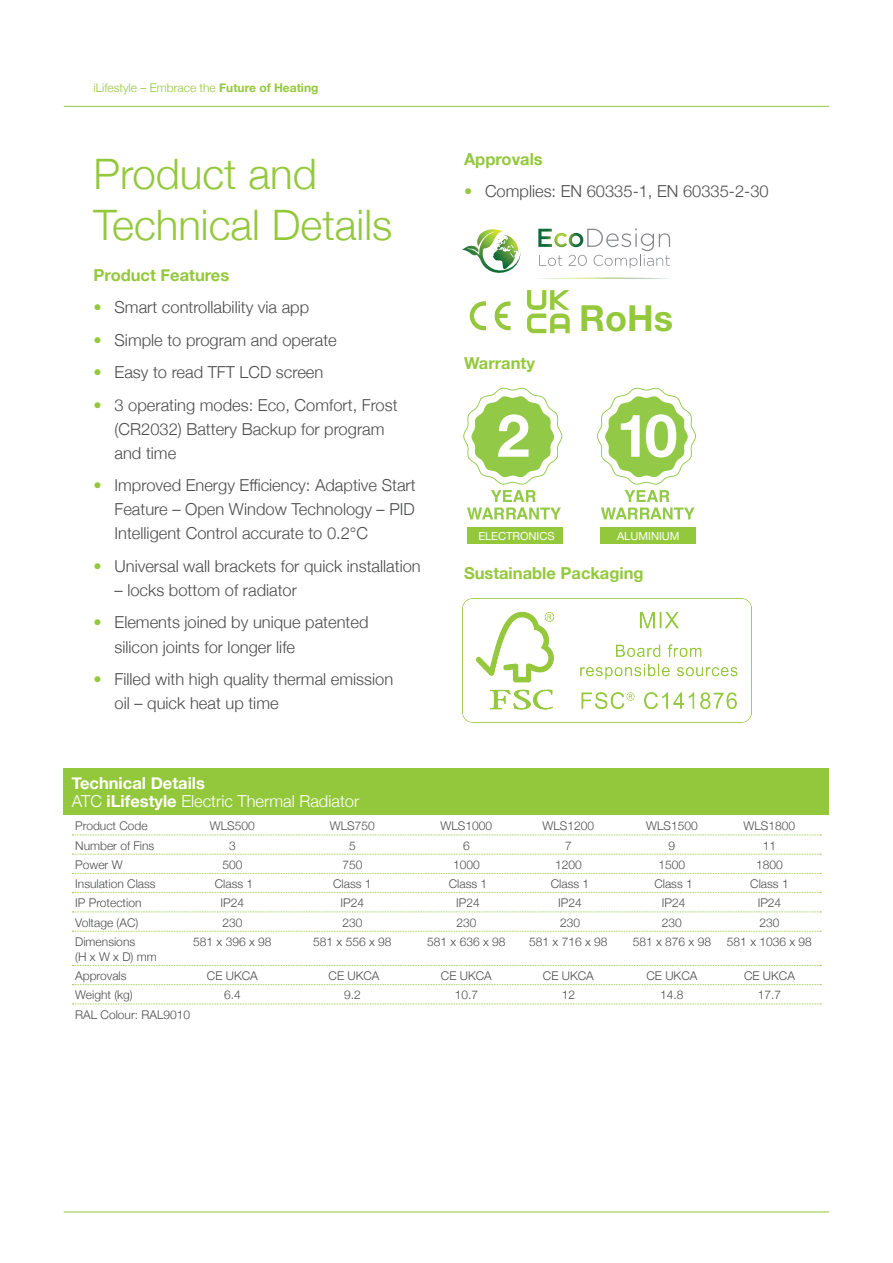
<style>
.page{position:relative;width:893px;height:1263px;background:#fff}
.page>*{position:absolute;margin:0;border:0;box-sizing:border-box;transform-origin:0 0}
.t1{font:700 59.25px "Helvetica Neue";color:#fff}
.t2{font:300 42px/50.4px "Helvetica Neue";color:#94c83c}
.t3{font:700 36px "Helvetica Neue LT Pro";color:#94c83c}
.t4{font:300 16.5px/24px "Helvetica Neue";color:#4b4c4d}
.t5{font:700 16.5px/18px "Helvetica Neue";color:#fff}
.t6{font:700 16.5px "Helvetica Neue";color:#94c83c}
.t7{font:300 12px/19.2px "Helvetica Neue";color:#4b4c4d}
.t8{font:300 12px "Helvetica Neue";color:#94c83c}
.t9{font:11.1px "Helvetica Neue";color:#fff}
.s1{font-weight:700}
.s2{color:#94c83c}
.s3{font-weight:300}
</style>
<div class="page">
<div style="left:64px;top:768px;width:765px;height:47px;background:#94c83c"></div>
<svg style="left:72px;top:834px;width:749px;height:1px"></svg>
<svg style="left:72px;top:854px;width:749px;height:1px"></svg>
<svg style="left:72px;top:873px;width:749px;height:1px"></svg>
<svg style="left:72px;top:892px;width:749px;height:1px"></svg>
<svg style="left:72px;top:911px;width:749px;height:1px"></svg>
<svg style="left:72px;top:931px;width:749px;height:1px"></svg>
<svg style="left:72px;top:965px;width:749px;height:1px"></svg>
<svg style="left:72px;top:984px;width:749px;height:1px"></svg>
<svg style="left:72px;top:1003px;width:749px;height:1px"></svg>
<hr style="left:64px;top:106px;width:765px;height:1px;background:#94c83c">
<hr style="left:64px;top:1212px;width:765px;height:1px;background:#94c83c">
<svg style="left:538px;top:228px;width:132px;height:40px"></svg>
<svg style="left:540px;top:278px;width:130px;height:1px"></svg>
<svg style="left:462px;top:229px;width:59px;height:44px"></svg>
<img style="left:527px;top:290px;width:43px;height:43px">
<img style="left:469px;top:301px;width:42px;height:30px">
<img style="left:463px;top:598px;width:288px;height:125px">
<svg style="left:463px;top:388px;width:99px;height:131px"></svg>
<svg style="left:597px;top:388px;width:99px;height:131px"></svg>
<div style="left:467px;top:527px;width:95px;height:17px;background:#94c83c"></div>
<div style="left:601px;top:527px;width:95px;height:17px;background:#94c83c"></div>
<p class="t8" style="left:94px;top:79px;width:226px">iLifestyle – Embrace the <span class="s1">Future of Heating</span></p>
<h2 class="t2" style="left:94px;top:146px;width:300px">Product and<br>Technical Details</h2>
<p class="t6" style="left:94px;top:262px;width:137px">Product Features</p>
<p class="t4" style="left:94px;top:294px;width:217px"><span class="s2">•</span> Smart controllability via app</p>
<p class="t4" style="left:94px;top:327px;width:245px"><span class="s2">•</span> Simple to program and operate</p>
<p class="t4" style="left:94px;top:359px;width:231px"><span class="s2">•</span> Easy to read TFT LCD screen</p>
<p class="t4" style="left:115px;top:392px;width:285px;text-indent:-21px"><span class="s2">•</span> 3 operating modes: Eco, Comfort, Frost (CR2032) Battery Backup for program and time</p>
<p class="t4" style="left:115px;top:472px;width:303px;text-align:justify;text-indent:-21px"><span class="s2">•</span> Improved Energy Efficiency: Adaptive Start Feature – Open Window Technology – PID Intelligent Control accurate to 0.2°C</p>
<p class="t4" style="left:94px;top:553px;width:329px"><span class="s2">•</span> Universal wall brackets for quick installation</p>
<p class="t4" style="left:115px;top:577px;width:184px">– locks bottom of radiator</p>
<p class="t4" style="left:115px;top:609px;width:255px;text-indent:-21px"><span class="s2">•</span> Elements joined by unique patented silicon joints for longer life</p>
<p class="t4" style="left:115px;top:666px;width:280px;text-indent:-21px"><span class="s2">•</span> Filled with high quality thermal emission oil – quick heat up time</p>
<p class="t6" style="left:464px;top:146px;width:80px">Approvals</p>
<p class="t4" style="left:464px;top:178px;width:306px"><span class="s2">•</span> Complies: EN 60335-1, EN 60335-2-30</p>
<p class="t6" style="left:464px;top:350px;width:72px">Warranty</p>
<h3 class="t3" style="left:579px;top:296px;width:95px">RoHs</h3>
<h1 class="t1" style="left:497px;top:389px;width:34px">2</h1>
<h1 class="t1" style="left:616px;top:389px;width:63px">10</h1>
<p class="t9" style="left:478px;top:528px;width:78px">ELECTRONICS</p>
<p class="t9" style="left:617px;top:528px;width:64px">ALUMINIUM</p>
<p class="t6" style="left:464px;top:560px;width:181px">Sustainable Packaging</p>
<p class="t5" style="left:72px;top:774px;width:289px">Technical Details<br><span class="s3">ATC</span> iLifestyle <span class="s3">Electric Thermal Radiator</span></p>
<p class="t7" style="left:75px;top:815px;width:74px">Product Code</p>
<p class="t7" style="left:210px;top:815px;width:46px">WLS500</p>
<p class="t7" style="left:330px;top:815px;width:46px">WLS750</p>
<p class="t7" style="left:441px;top:815px;width:53px">WLS1000</p>
<p class="t7" style="left:543px;top:815px;width:53px">WLS1200</p>
<p class="t7" style="left:646px;top:815px;width:53px">WLS1500</p>
<p class="t7" style="left:744px;top:815px;width:53px">WLS1800</p>
<p class="t7" style="left:75px;top:835px;width:81px">Number of Fins</p>
<p class="t7" style="left:229px;top:835px;width:8px">3</p>
<p class="t7" style="left:349px;top:835px;width:8px">5</p>
<p class="t7" style="left:463px;top:835px;width:8px">6</p>
<p class="t7" style="left:565px;top:835px;width:8px">7</p>
<p class="t7" style="left:669px;top:835px;width:8px">9</p>
<p class="t7" style="left:763px;top:835px;width:15px">11</p>
<p class="t7" style="left:75px;top:854px;width:49px">Power W</p>
<p class="t7" style="left:222px;top:854px;width:22px">500</p>
<p class="t7" style="left:342px;top:854px;width:22px">750</p>
<p class="t7" style="left:453px;top:854px;width:28px">1000</p>
<p class="t7" style="left:555px;top:854px;width:28px">1200</p>
<p class="t7" style="left:659px;top:854px;width:28px">1500</p>
<p class="t7" style="left:756px;top:854px;width:28px">1800</p>
<p class="t7" style="left:75px;top:873px;width:82px">Insulation Class</p>
<p class="t7" style="left:215px;top:873px;width:40px">Class 1</p>
<p class="t7" style="left:333px;top:873px;width:40px">Class 1</p>
<p class="t7" style="left:449px;top:873px;width:40px">Class 1</p>
<p class="t7" style="left:551px;top:873px;width:40px">Class 1</p>
<p class="t7" style="left:654px;top:873px;width:40px">Class 1</p>
<p class="t7" style="left:750px;top:873px;width:40px">Class 1</p>
<p class="t7" style="left:75px;top:892px;width:68px">IP Protection</p>
<p class="t7" style="left:221px;top:892px;width:25px">IP24</p>
<p class="t7" style="left:341px;top:892px;width:25px">IP24</p>
<p class="t7" style="left:456px;top:892px;width:25px">IP24</p>
<p class="t7" style="left:558px;top:892px;width:25px">IP24</p>
<p class="t7" style="left:662px;top:892px;width:25px">IP24</p>
<p class="t7" style="left:758px;top:892px;width:25px">IP24</p>
<p class="t7" style="left:75px;top:912px;width:65px">Voltage (AC)</p>
<p class="t7" style="left:222px;top:912px;width:22px">230</p>
<p class="t7" style="left:342px;top:912px;width:22px">230</p>
<p class="t7" style="left:456px;top:912px;width:22px">230</p>
<p class="t7" style="left:560px;top:912px;width:22px">230</p>
<p class="t7" style="left:662px;top:912px;width:22px">230</p>
<p class="t7" style="left:759px;top:912px;width:22px">230</p>
<p class="t7" style="left:75px;top:931px;width:61px">Dimensions</p>
<p class="t7" style="left:193px;top:931px;width:80px">581 x 396 x 98</p>
<p class="t7" style="left:313px;top:931px;width:80px">581 x 556 x 98</p>
<p class="t7" style="left:427px;top:931px;width:80px">581 x 636 x 98</p>
<p class="t7" style="left:529px;top:931px;width:80px">581 x 716 x 98</p>
<p class="t7" style="left:633px;top:931px;width:80px">581 x 876 x 98</p>
<p class="t7" style="left:727px;top:931px;width:86px">581 x 1036 x 98</p>
<p class="t7" style="left:75px;top:946px;width:83px">(H x W x D) mm<br>Approvals</p>
<p class="t7" style="left:207px;top:965px;width:52px">CE UKCA</p>
<p class="t7" style="left:329px;top:965px;width:52px">CE UKCA</p>
<p class="t7" style="left:441px;top:965px;width:52px">CE UKCA</p>
<p class="t7" style="left:543px;top:965px;width:52px">CE UKCA</p>
<p class="t7" style="left:646px;top:965px;width:52px">CE UKCA</p>
<p class="t7" style="left:744px;top:965px;width:52px">CE UKCA</p>
<p class="t7" style="left:75px;top:984px;width:59px">Weight (kg)</p>
<p class="t7" style="left:224px;top:984px;width:18px">6.4</p>
<p class="t7" style="left:344px;top:984px;width:18px">9.2</p>
<p class="t7" style="left:455px;top:984px;width:25px">10.7</p>
<p class="t7" style="left:562px;top:984px;width:15px">12</p>
<p class="t7" style="left:660px;top:984px;width:25px">14.8</p>
<p class="t7" style="left:758px;top:984px;width:25px">17.7</p>
<p class="t7" style="left:75px;top:1004px;width:116px">RAL Colour: RAL9010</p>
</div>
